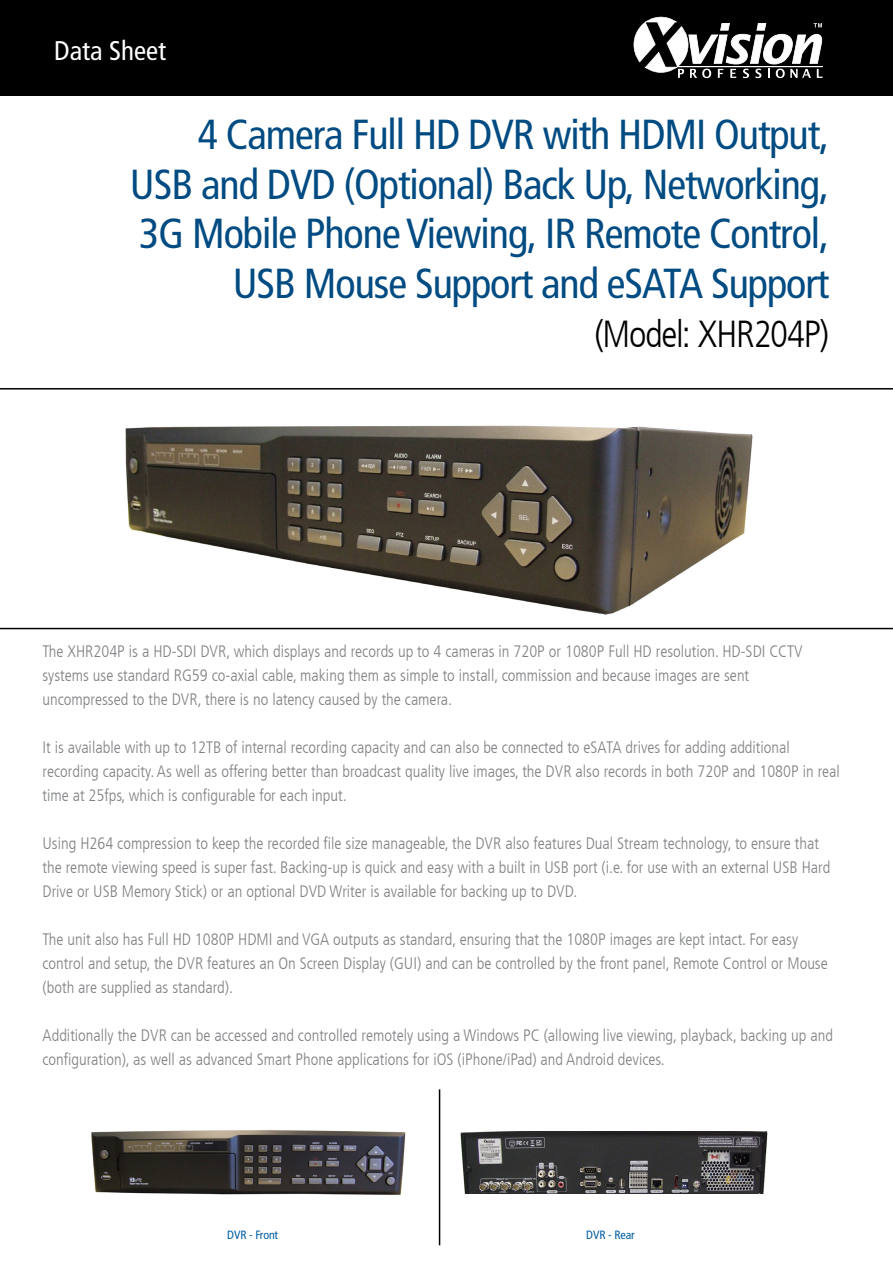
<style>
.page{position:relative;width:893px;height:1263px;background:#fff}
.page>*{position:absolute;margin:0;border:0;box-sizing:border-box;transform-origin:0 0}
.t1{font:condensed 42px/49.5px "Frutiger LT";letter-spacing:-.025em;color:#004b82;text-align:right}
.t2{font:300 condensed 37.5px "Frutiger LT";letter-spacing:-.03em;color:#000}
.t3{font:condensed 27px "Frutiger LT";color:#fff}
.t4{font:300 condensed 16.5px/24px "Frutiger LT";color:#808285}
.t5{font:condensed 12px "Frutiger LT";letter-spacing:-.01em;color:#005da4}
</style>
<div class="page">
<div style="left:0;top:0;width:893px;height:96px;background:#000"></div>
<svg style="left:634px;top:17px;width:189px;height:61px"></svg>
<svg style="left:0;top:388px;width:893px;height:241px"></svg>
<img style="left:120px;top:397px;width:638px;height:221px">
<img style="left:91px;top:1130px;width:315px;height:65px">
<img style="left:460px;top:1131px;width:308px;height:62px">
<hr style="left:439px;top:1089px;width:1px;height:156px;background:#000">
<h3 class="t3" style="left:54px;top:35px;width:113px">Data Sheet</h3>
<h1 class="t1" style="left:130px;top:110px;width:701px">4 Camera Full HD DVR with HDMI Output, USB and DVD (Optional) Back Up, Networking, 3G Mobile Phone Viewing, IR Remote Control, USB Mouse Support and eSATA Support</h1>
<h2 class="t2" style="left:594px;top:313px;width:236px">(Model: XHR204P)</h2>
<p class="t4" style="left:43px;top:640px;width:762px">The XHR204P is a HD-SDI DVR, which displays and records up to 4 cameras in 720P or 1080P Full HD resolution. HD-SDI CCTV systems use standard RG59 co-axial cable, making them as simple to install, commission and because images are sent uncompressed to the DVR, there is no latency caused by the camera.</p>
<p class="t4" style="left:43px;top:736px;width:799px">It is available with up to 12TB of internal recording capacity and can also be connected to eSATA drives for adding additional recording capacity. As well as offering better than broadcast quality live images, the DVR also records in both 720P and 1080P in real time at 25fps, which is configurable for each input.</p>
<p class="t4" style="left:43px;top:832px;width:789px">Using H264 compression to keep the recorded file size manageable, the DVR also features Dual Stream technology, to ensure that the remote viewing speed is super fast. Backing-up is quick and easy with a built in USB port (i.e. for use with an external USB Hard<br>Drive or USB Memory Stick) or an optional DVD Writer is available for backing up to DVD.</p>
<p class="t4" style="left:43px;top:928px;width:787px">The unit also has Full HD 1080P HDMI and VGA outputs as standard, ensuring that the 1080P images are kept intact. For easy control and setup, the DVR features an On Screen Display (GUI) and can be controlled by the front panel, Remote Control or Mouse (both are supplied as standard).</p>
<p class="t4" style="left:43px;top:1024px;width:792px">Additionally the DVR can be accessed and controlled remotely using a Windows PC (allowing live viewing, playback, backing up and configuration), as well as advanced Smart Phone applications for iOS (iPhone/iPad) and Android devices.</p>
<p class="t5" style="left:227px;top:1228px;width:52px">DVR - Front</p>
<p class="t5" style="left:586px;top:1228px;width:50px">DVR - Rear</p>
</div>
